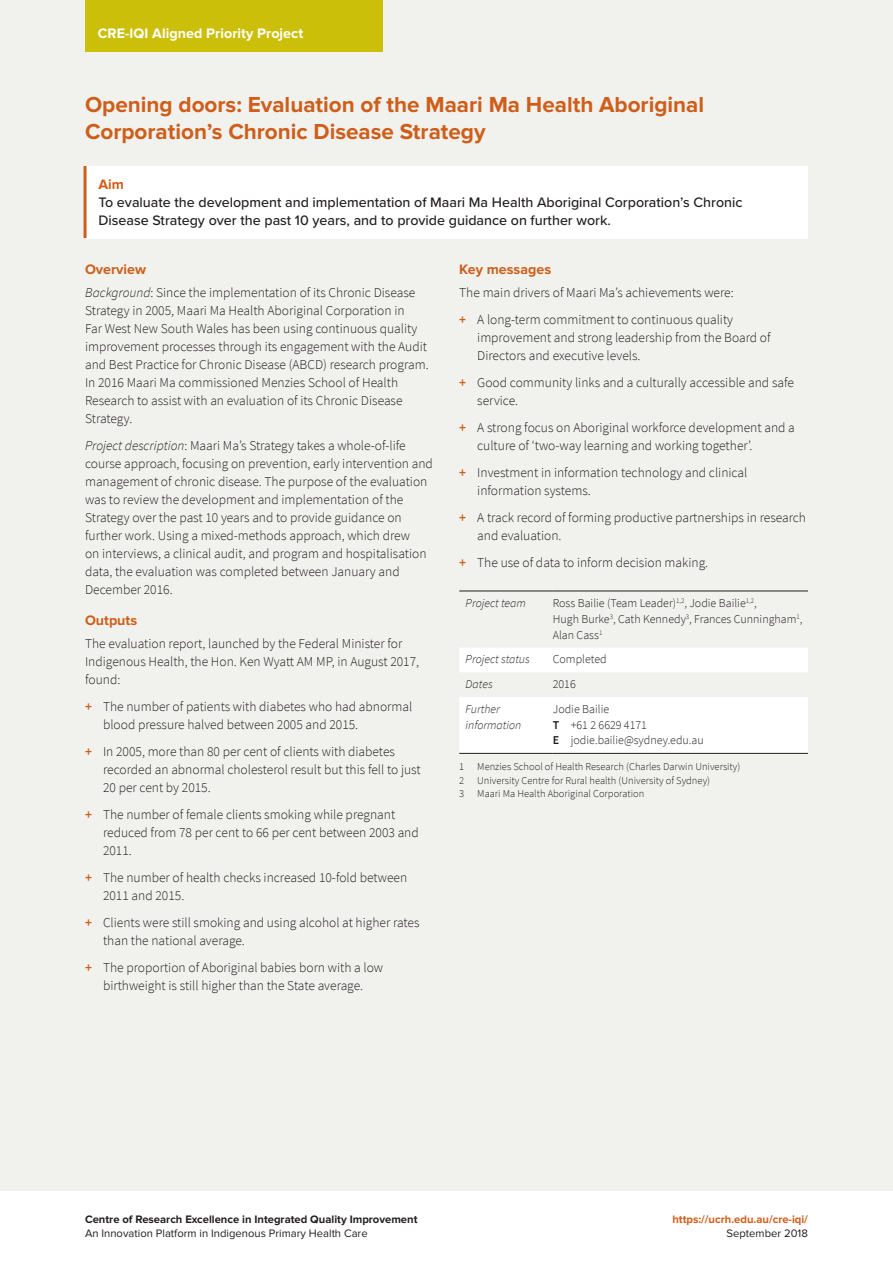
<style>
.page{position:relative;width:893px;height:1263px;background:#fff}
.page>*{position:absolute;margin:0;border:0;box-sizing:border-box;transform-origin:0 0}
.Subhead_lvl_1__Appen{font:700 22.5px/27px "Proxima Nova";color:#ce5e19}
.Block_quote{font:500 14.25px/18px "Proxima Nova";color:#231f20}
.Subhead_lvl_2__Table{font:700 14.25px "Proxima Nova";letter-spacing:.005em;color:#fff}
.Subhead_lvl_3{font:700 14.25px "Proxima Nova";color:#ce5e19}
.Body_copy__6pt_space{font:300 13.5px/18px "Source Sans Pro";color:#231f20}
.Body_copy{font:300 12px/15.8px "Source Sans Pro";color:#231f20}
.Body_copy-2{font:italic 300 12px/15.8px "Source Sans Pro";color:#231f20}
.Body_copy-3{font:700 11.25px/13.5px "Proxima Nova";color:#231f20}
.Body_copy-4{font:700 11.25px/13.5px "Proxima Nova";color:#ce5e19;text-align:right}
.Footnote{font:300 10.5px/13.5px "Source Sans Pro";color:#231f20}
.s1{font-weight:700;color:#ce5e19}
.s2{font-style:italic}
.s3{font-weight:600;color:#ce5e19}
.s4{font-weight:600}
.s5{font-weight:400}
.s6{font-weight:400;color:#231f20}
</style>
<div class="page">
<div style="left:0;top:0;width:893px;height:1191px;background:#f1f1ee"></div>
<div style="left:85px;top:166px;width:723px;height:72px;background:#fff"></div>
<hr style="left:84px;top:166px;width:3px;height:72px;background:#ce5e19">
<svg style="left:459px;top:648px;width:349px;height:105px"></svg>
<hr style="left:459px;top:591px;width:94px;height:1px;background:#231f20">
<hr style="left:553px;top:591px;width:255px;height:1px;background:#231f20">
<hr style="left:459px;top:753px;width:94px;height:1px;background:#231f20">
<hr style="left:553px;top:753px;width:255px;height:1px;background:#231f20">
<div style="left:85px;top:0;width:298px;height:51px;background:#cbbf0a"></div>
<p class="Subhead_lvl_2__Table" style="left:98px;top:25px;width:207px">CRE-IQI Aligned Priority Project</p>
<p class="Subhead_lvl_1__Appen" style="left:85px;top:92px;width:621px">Opening doors: Evaluation of the Maari Ma Health Aboriginal<br>Corporation’s Chronic Disease Strategy</p>
<p class="Block_quote" style="left:99px;top:174px;width:645px"><span class="s1">Aim<br></span>To evaluate the development and implementation of Maari Ma Health Aboriginal Corporation’s Chronic<br>Disease Strategy over the past 10 years, and to provide guidance on further work.</p>
<p class="Subhead_lvl_3" style="left:85px;top:261px;width:62px">Overview</p>
<p class="Body_copy__6pt_space" style="left:85px;top:283px;width:345px"><span class="s2">Background</span>: Since the implementation of its Chronic Disease Strategy in 2005, Maari Ma Health Aboriginal Corporation in<br>Far West New South Wales has been using continuous quality improvement processes through its engagement with the Audit and Best Practice for Chronic Disease (ABCD) research program.<br>In 2016 Maari Ma commissioned Menzies School of Health Research to assist with an evaluation of its Chronic Disease Strategy.</p>
<p class="Body_copy__6pt_space" style="left:85px;top:436px;width:349px"><span class="s2">Project description</span>: Maari Ma’s Strategy takes a whole-of-life course approach, focusing on prevention, early intervention and management of chronic disease. The purpose of the evaluation was to review the development and implementation of the Strategy over the past 10 years and to provide guidance on further work. Using a mixed-methods approach, which drew<br>on interviews, a clinical audit, and program and hospitalisation data, the evaluation was completed between January and December 2016.</p>
<p class="Subhead_lvl_3" style="left:85px;top:612px;width:54px">Outputs</p>
<p class="Body_copy__6pt_space" style="left:85px;top:634px;width:336px">The evaluation report, launched by the Federal Minister for<br>Indigenous Health, the Hon. Ken Wyatt AM MP, in August 2017, found:</p>
<p class="Body_copy__6pt_space" style="left:103px;top:697px;width:311px;text-indent:-18px"><span class="s3">+</span> The number of patients with diabetes who had abnormal blood pressure halved between 2005 and 2015.</p>
<p class="Body_copy__6pt_space" style="left:103px;top:742px;width:319px;text-indent:-18px"><span class="s3">+</span> In 2005, more than 80 per cent of clients with diabetes recorded an abnormal cholesterol result but this fell to just<br>20 per cent by 2015.</p>
<p class="Body_copy__6pt_space" style="left:103px;top:805px;width:317px;text-indent:-18px"><span class="s3">+</span> The number of female clients smoking while pregnant reduced from 78 per cent to 66 per cent between 2003 and<br>2011.</p>
<p class="Body_copy__6pt_space" style="left:103px;top:868px;width:306px;text-indent:-18px"><span class="s3">+</span> The number of health checks increased 10-fold between<br>2011 and 2015.</p>
<p class="Body_copy__6pt_space" style="left:103px;top:913px;width:318px;text-indent:-18px"><span class="s3">+</span> Clients were still smoking and using alcohol at higher rates than the national average.</p>
<p class="Body_copy__6pt_space" style="left:85px;top:958px;width:300px;text-align:center"><span class="s3">+</span> The proportion of Aboriginal babies born with a low birthweight is still higher than the State average.</p>
<p class="Subhead_lvl_3" style="left:459px;top:261px;width:93px">Key messages</p>
<p class="Body_copy__6pt_space" style="left:459px;top:283px;width:276px">The main drivers of Maari Ma’s achievements were:</p>
<p class="Body_copy__6pt_space" style="left:477px;top:310px;width:295px;text-indent:-18px"><span class="s3">+</span> A long-term commitment to continuous quality improvement and strong leadership from the Board of<br>Directors and executive levels.</p>
<p class="Body_copy__6pt_space" style="left:477px;top:373px;width:318px;text-indent:-18px"><span class="s3">+</span> Good community links and a culturally accessible and safe service.</p>
<p class="Body_copy__6pt_space" style="left:477px;top:418px;width:319px;text-indent:-18px"><span class="s3">+</span> A strong focus on Aboriginal workforce development and a culture of ‘two-way learning and working together’.</p>
<p class="Body_copy__6pt_space" style="left:477px;top:463px;width:272px;text-indent:-18px"><span class="s3">+</span> Investment in information technology and clinical information systems.</p>
<p class="Body_copy__6pt_space" style="left:477px;top:508px;width:330px;text-indent:-18px"><span class="s3">+</span> A track record of forming productive partnerships in research and evaluation.</p>
<p class="Body_copy__6pt_space" style="left:459px;top:553px;width:250px"><span class="s3">+</span> The use of data to inform decision making.</p>
<p class="Body_copy-2" style="left:466px;top:595px;width:62px">Project team</p>
<p class="Body_copy" style="left:553px;top:595px;width:251px">Ross Bailie (Team Leader)<sup>1,2</sup>, Jodie Bailie<sup>1,2</sup>,<br>Hugh Burke<sup>3</sup>, Cath Kennedy<sup>3</sup>, Frances Cunningham<sup>1</sup>,<br>Alan Cass<sup>1</sup></p>
<p class="Body_copy-2" style="left:466px;top:651px;width:66px">Project status</p>
<p class="Body_copy" style="left:553px;top:651px;width:55px">Completed</p>
<p class="Body_copy-2" style="left:466px;top:676px;width:29px">Dates</p>
<p class="Body_copy" style="left:553px;top:676px;width:24px">2016</p>
<p class="Body_copy-2" style="left:466px;top:701px;width:57px">Further information</p>
<p class="Body_copy" style="left:553px;top:701px;width:152px">Jodie Bailie<br><span class="s4">T</span> +61 2 6629 4171<br><span class="s4">E</span> jodie.bailie@sydney.edu.au</p>
<p class="Footnote" style="left:459px;top:760px;width:283px">1 Menzies School of Health Research (Charles Darwin University)<br>2 University Centre for Rural health (University of Sydney)<br>3 Maari Ma Health Aboriginal Corporation</p>
<p class="Body_copy-3" style="left:85px;top:1213px;width:334px">Centre of Research Excellence in Integrated Quality Improvement<br><span class="s5">An Innovation Platform in Indigenous Primary Health Care</span></p>
<p class="Body_copy-4" style="left:672px;top:1213px;width:137px">https://ucrh.edu.au/cre-iqi/<br><span class="s6">September 2018</span></p>
</div>
